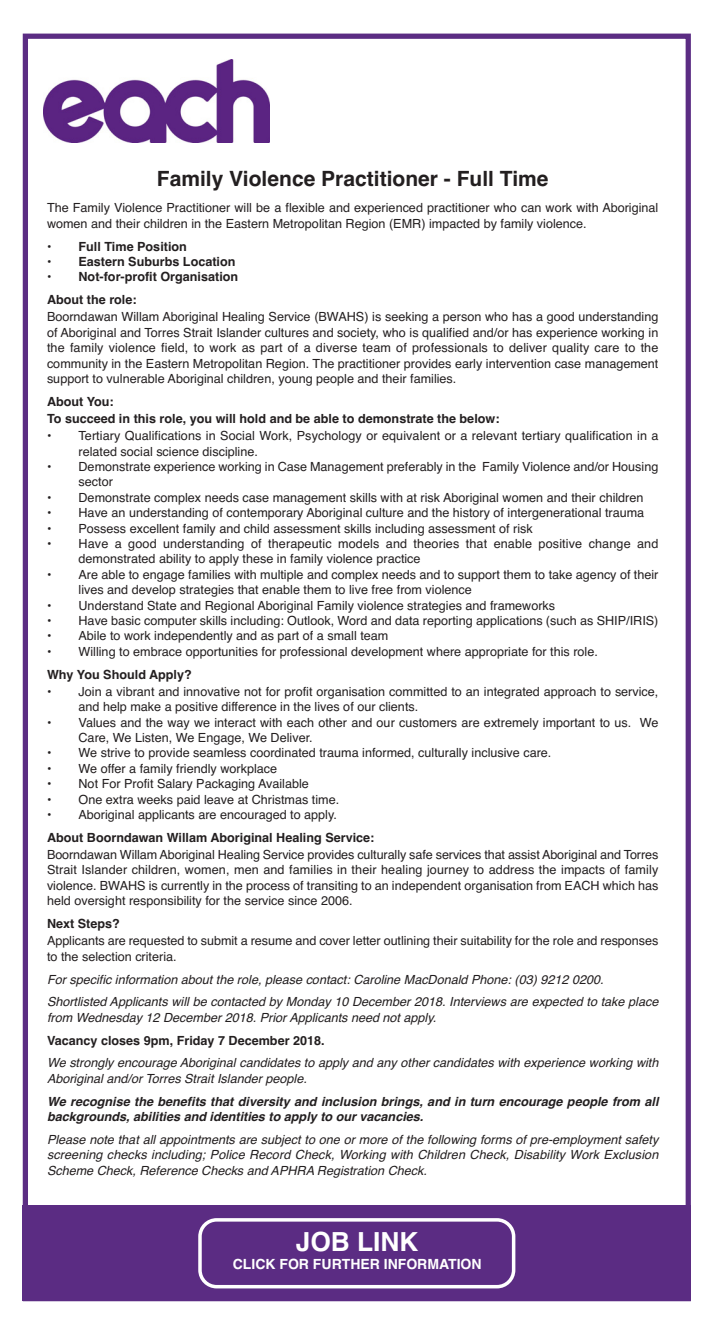
<style>
.page{position:relative;width:720px;height:1329px;background:#fff}
.page>*{position:absolute;margin:0;border:0;box-sizing:border-box;transform-origin:0 0}
.t1{font:700 26.25px "Helvetica";color:#fff}
.t2{font:700 21px "Helvetica";color:#231f20}
.t3{font:700 14px "Helvetica";color:#fff}
.t4{font:12.6px/15.4px "Helvetica";color:#231f20}
.t5{font:italic 12.6px/15.4px "Helvetica";color:#231f20}
.t6{font:700 12.6px/22.9px "Helvetica";color:#231f20}
.t7{font:italic 700 12.6px/15.4px "Helvetica";color:#231f20}
</style>
<div class="page">
<div style="left:23px;top:34px;width:667px;height:1267px;border:5px solid #5b2c83"></div>
<img style="left:44px;top:59px;width:225px;height:83px">
<div style="left:23px;top:1205px;width:667px;height:96px;background:#5b2c83"></div>
<svg style="left:198px;top:1218px;width:317px;height:70px"></svg>
<h2 class="t2" style="left:157px;top:171px;width:393px">Family Violence Practitioner - Full Time</h2>
<p class="t4" style="left:47px;top:201px;width:612px">The Family Violence Practitioner will be a flexible and experienced practitioner who can work with Aboriginal women and their children in the Eastern Metropolitan Region (EMR) impacted by family violence.</p>
<p class="t6" style="left:47px;top:236px;width:141px">• Full Time Position</p>
<p class="t6" style="left:47px;top:251px;width:190px">• Eastern Suburbs Location</p>
<p class="t6" style="left:47px;top:267px;width:193px">• Not-for-profit Organisation<br>About the role:</p>
<p class="t4" style="left:47px;top:310px;width:612px;text-align:justify">Boorndawan Willam Aboriginal Healing Service (BWAHS) is seeking a person who has a good understanding of Aboriginal and Torres Strait Islander cultures and society, who is qualified and/or has experience working in the family violence field, to work as part of a diverse team of professionals to deliver quality care to the community in the Eastern Metropolitan Region. The practitioner provides early intervention case management support to vulnerable Aboriginal children, young people and their families.</p>
<p class="t6" style="left:47px;top:394px;width:454px;line-height:17.2px">About You:<br>To succeed in this role, you will hold and be able to demonstrate the below:</p>
<p class="t4" style="left:78px;top:429px;width:581px;text-indent:-32px">• Tertiary Qualifications in Social Work, Psychology or equivalent or a relevant tertiary qualification in a related social science discipline.</p>
<p class="t4" style="left:78px;top:460px;width:581px;text-indent:-32px">• Demonstrate experience working in Case Management preferably in the Family Violence and/or Housing sector</p>
<p class="t4" style="left:47px;top:491px;width:597px">• Demonstrate complex needs case management skills with at risk Aboriginal women and their children</p>
<p class="t4" style="left:47px;top:506px;width:598px">• Have an understanding of contemporary Aboriginal culture and the history of intergenerational trauma</p>
<p class="t4" style="left:47px;top:521px;width:487px">• Possess excellent family and child assessment skills including assessment of risk</p>
<p class="t4" style="left:78px;top:537px;width:581px;text-indent:-32px">• Have a good understanding of therapeutic models and theories that enable positive change and demonstrated ability to apply these in family violence practice</p>
<p class="t4" style="left:78px;top:568px;width:581px;text-indent:-32px">• Are able to engage families with multiple and complex needs and to support them to take agency of their lives and develop strategies that enable them to live free from violence</p>
<p class="t4" style="left:47px;top:598px;width:509px">• Understand State and Regional Aboriginal Family violence strategies and frameworks</p>
<p class="t4" style="left:47px;top:614px;width:612px">• Have basic computer skills including: Outlook, Word and data reporting applications (such as SHIP/IRIS)</p>
<p class="t4" style="left:47px;top:629px;width:343px">• Abile to work independently and as part of a small team</p>
<p class="t4" style="left:47px;top:645px;width:552px">• Willing to embrace opportunities for professional development where appropriate for this role.</p>
<p class="t6" style="left:47px;top:664px;width:146px">Why You Should Apply?</p>
<p class="t4" style="left:78px;top:685px;width:581px;text-indent:-32px">• Join a vibrant and innovative not for profit organisation committed to an integrated approach to service, and help make a positive difference in the lives of our clients.</p>
<p class="t4" style="left:78px;top:715px;width:581px;text-indent:-32px">• Values and the way we interact with each other and our customers are extremely important to us. We<br>Care, We Listen, We Engage, We Deliver.</p>
<p class="t4" style="left:47px;top:746px;width:505px">• We strive to provide seamless coordinated trauma informed, culturally inclusive care.</p>
<p class="t4" style="left:47px;top:762px;width:231px">• We offer a family friendly workplace</p>
<p class="t4" style="left:47px;top:777px;width:263px">• Not For Profit Salary Packaging Available</p>
<p class="t4" style="left:47px;top:792px;width:293px">• One extra weeks paid leave at Christmas time.</p>
<p class="t4" style="left:47px;top:808px;width:291px">• Aboriginal applicants are encouraged to apply.</p>
<p class="t6" style="left:47px;top:827px;width:329px">About Boorndawan Willam Aboriginal Healing Service:</p>
<p class="t4" style="left:47px;top:848px;width:612px;text-align:justify">Boorndawan Willam Aboriginal Healing Service provides culturally safe services that assist Aboriginal and Torres Strait Islander children, women, men and families in their healing journey to address the impacts of family violence. BWAHS is currently in the process of transiting to an independent organisation from EACH which has held oversight responsibility for the service since 2006.</p>
<p class="t6" style="left:47px;top:913px;width:74px">Next Steps?</p>
<p class="t4" style="left:47px;top:934px;width:612px">Applicants are requested to submit a resume and cover letter outlining their suitability for the role and responses to the selection criteria.</p>
<p class="t5" style="left:47px;top:969px;width:612px;line-height:22.9px">For specific information about the role, please contact: Caroline MacDonald Phone: (03) 9212 0200.<br>Shortlisted Applicants will be contacted by Monday 10 December 2018. Interviews are expected to take place</p>
<p class="t5" style="left:47px;top:1011px;width:390px">from Wednesday 12 December 2018. Prior Applicants need not apply.</p>
<p class="t6" style="left:47px;top:1030px;width:279px">Vacancy closes 9pm, Friday 7 December 2018.</p>
<p class="t5" style="left:47px;top:1056px;width:612px">We strongly encourage Aboriginal candidates to apply and any other candidates with experience working with<br>Aboriginal and/or Torres Strait Islander people.</p>
<p class="t7" style="left:47px;top:1094px;width:612px">We recognise the benefits that diversity and inclusion brings, and in turn encourage people from all backgrounds, abilities and identities to apply to our vacancies.</p>
<p class="t5" style="left:47px;top:1133px;width:612px;text-align:justify">Please note that all appointments are subject to one or more of the following forms of pre-employment safety screening checks including; Police Record Check, Working with Children Check, Disability Work Exclusion Scheme Check, Reference Checks and APHRA Registration Check.</p>
<h1 class="t1" style="left:296px;top:1231px;width:124px">JOB LINK</h1>
<p class="t3" style="left:233px;top:1259px;width:250px">CLICK FOR FURTHER INFORMATION</p>
</div>
